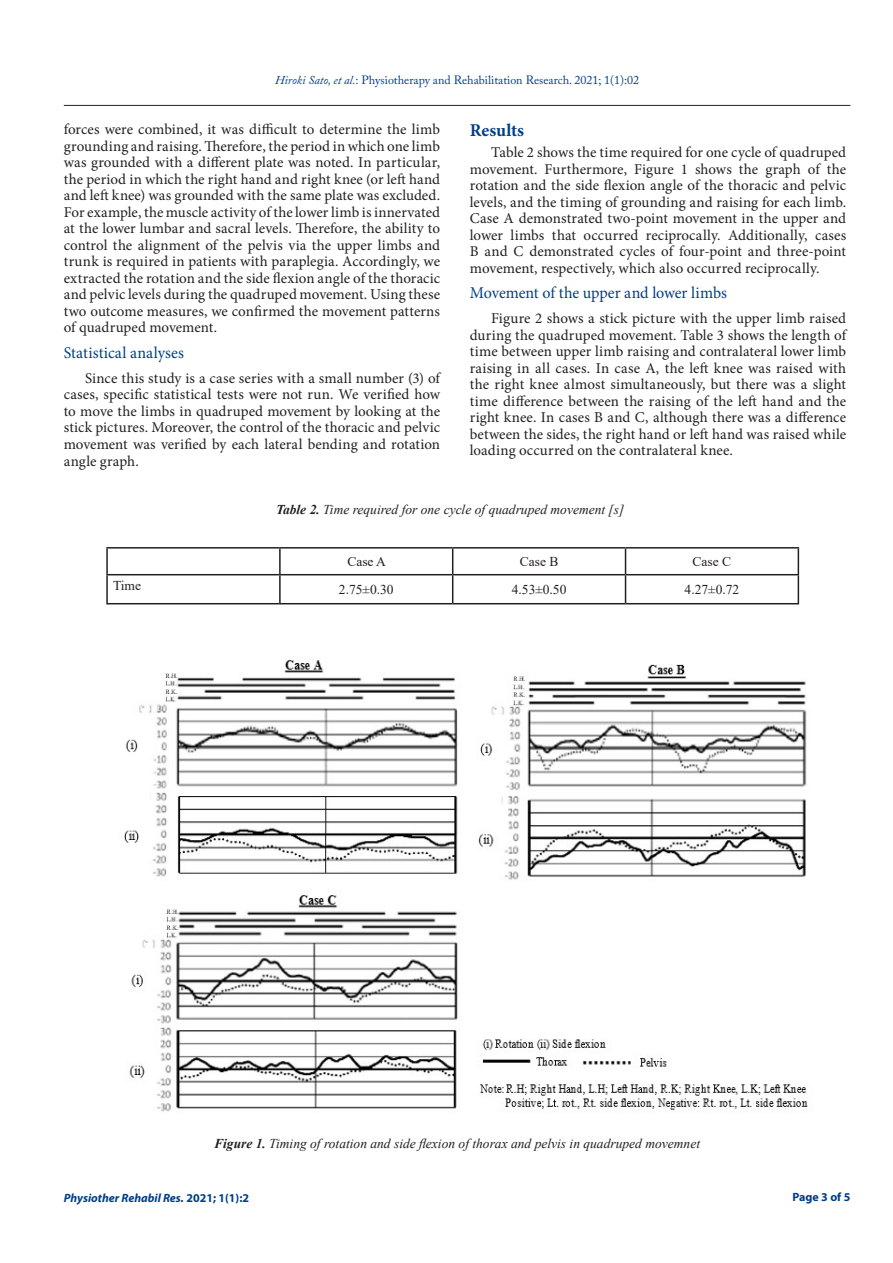
<style>
.page{position:relative;width:893px;height:1263px;background:#fff}
.page>*{position:absolute;margin:0;border:0;box-sizing:border-box;transform-origin:0 0}
.t1{font:700 18px "Minion Pro";letter-spacing:-.005em;color:#003e88}
.t2{font:16.5px "Minion Pro";letter-spacing:-.005em;color:#003e88}
.t3{font:15px/16.5px "Minion Pro";letter-spacing:.005em;color:#231f20;text-align:justify}
.t4{font:italic 13.5px "Times New Roman";color:#231f20}
.t5{font:13.5px "Times New Roman";color:#231f20}
.t6{font:12px "Adobe Caslon Pro";color:#003e88}
.t7{font:italic 700 12px "Myriad Pro";color:#003e88}
.t8{font:700 12px "Myriad Pro";color:#003e88}
.s1{font-style:italic}
.s2{font-weight:700}
.s3{font-style:normal}
</style>
<div class="page">
<hr style="left:64px;top:105px;width:786px;height:1px;background:#231f20">
<img style="left:124px;top:660px;width:684px;height:452px">
<hr style="left:106px;top:547px;width:174px;height:2px;background:#231f20">
<hr style="left:106px;top:549px;width:2px;height:25px;background:#231f20">
<hr style="left:280px;top:547px;width:173px;height:2px;background:#231f20">
<hr style="left:279px;top:549px;width:2px;height:25px;background:#231f20">
<hr style="left:453px;top:547px;width:172px;height:2px;background:#231f20">
<hr style="left:625px;top:547px;width:174px;height:2px;background:#231f20">
<hr style="left:106px;top:574px;width:174px;height:1px;background:#231f20">
<hr style="left:106px;top:575px;width:2px;height:28px;background:#231f20">
<hr style="left:280px;top:574px;width:173px;height:1px;background:#231f20">
<hr style="left:279px;top:575px;width:2px;height:28px;background:#231f20">
<hr style="left:453px;top:574px;width:172px;height:1px;background:#231f20">
<svg style="left:452px;top:549px;width:1px;height:54px"></svg>
<hr style="left:625px;top:574px;width:174px;height:1px;background:#231f20">
<svg style="left:625px;top:549px;width:1px;height:54px"></svg>
<svg style="left:798px;top:549px;width:1px;height:54px"></svg>
<hr style="left:106px;top:603px;width:174px;height:1px;background:#231f20">
<hr style="left:280px;top:603px;width:173px;height:1px;background:#231f20">
<hr style="left:453px;top:603px;width:172px;height:1px;background:#231f20">
<hr style="left:625px;top:603px;width:174px;height:1px;background:#231f20">
<p class="t6" style="left:275px;top:73px;width:365px"><span class="s1">Hiroki Sato, et al.</span>: Physiotherapy and Rehabilitation Research. 2021; 1(1):02</p>
<p class="t3" style="left:64px;top:121px;width:378px">forces were combined, it was difficult to determine the limb grounding and raising. Therefore, the period in which one limb was grounded with a different plate was noted. In particular, the period in which the right hand and right knee (or left hand and left knee) was grounded with the same plate was excluded.<br>For example, the muscle activity of the lower limb is innervated at the lower lumbar and sacral levels. Therefore, the ability to control the alignment of the pelvis via the upper limbs and trunk is required in patients with paraplegia. Accordingly, we extracted the rotation and the side flexion angle of the thoracic and pelvic levels during the quadruped movement. Using these two outcome measures, we confirmed the movement patterns of quadruped movement.</p>
<p class="t2" style="left:64px;top:342px;width:122px">Statistical analyses</p>
<p class="t3" style="left:64px;top:370px;width:378px;text-indent:21px">Since this study is a case series with a small number (3) of cases, specific statistical tests were not run. We verified how to move the limbs in quadruped movement by looking at the stick pictures. Moreover, the control of the thoracic and pelvic movement was verified by each lateral bending and rotation angle graph.</p>
<p class="t1" style="left:470px;top:118px;width:56px">Results</p>
<p class="t3" style="left:470px;top:144px;width:378px;text-indent:21px">Table 2 shows the time required for one cycle of quadruped movement. Furthermore, Figure 1 shows the graph of the rotation and the side flexion angle of the thoracic and pelvic levels, and the timing of grounding and raising for each limb.<br>Case A demonstrated two-point movement in the upper and lower limbs that occurred reciprocally. Additionally, cases B and C demonstrated cycles of four-point and three-point movement, respectively, which also occurred reciprocally.</p>
<p class="t2" style="left:470px;top:282px;width:259px">Movement of the upper and lower limbs</p>
<p class="t3" style="left:470px;top:310px;width:378px;text-indent:21px">Figure 2 shows a stick picture with the upper limb raised during the quadruped movement. Table 3 shows the length of time between upper limb raising and contralateral lower limb raising in all cases. In case A, the left knee was raised with the right knee almost simultaneously, but there was a slight time difference between the raising of the left hand and the right knee. In cases B and C, although there was a difference between the sides, the right hand or left hand was raised while loading occurred on the contralateral knee.</p>
<p class="t4" style="left:276px;top:500px;width:350px"><span class="s2">Table 2.</span> Time required for one cycle of quadruped movement [s]</p>
<p class="t5" style="left:347px;top:552px;width:40px">Case A</p>
<p class="t5" style="left:520px;top:552px;width:40px">Case B</p>
<p class="t5" style="left:693px;top:552px;width:40px">Case C</p>
<p class="t5" style="left:113px;top:576px;width:30px">Time</p>
<p class="t5" style="left:339px;top:580px;width:56px">2.75±0.30</p>
<p class="t5" style="left:512px;top:580px;width:56px">4.53±0.50</p>
<p class="t5" style="left:685px;top:580px;width:56px">4.27±0.72</p>
<p class="t4" style="left:214px;top:1134px;width:487px"><span class="s2">Figure 1.</span> Timing of rotation and side flexion of thorax and pelvis in quadruped movemnet</p>
<p class="t7" style="left:64px;top:1190px;width:187px">Physiother Rehabil Res. <span class="s3">2021; 1(1):2</span></p>
<p class="t8" style="left:792px;top:1189px;width:60px">Page 3 of 5</p>
</div>
